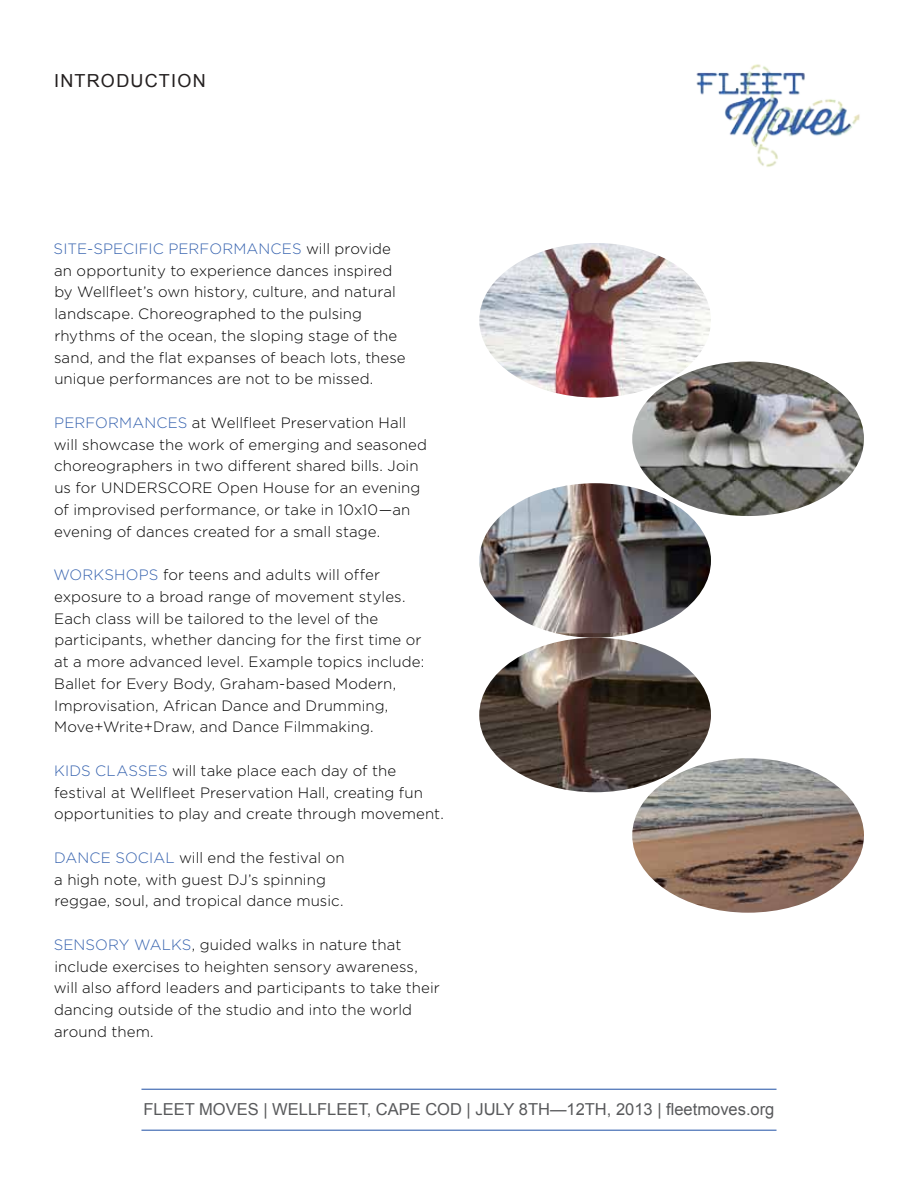
<style>
.page{position:relative;width:918px;height:1188px;background:#fff}
.page>*{position:absolute;margin:0;border:0;box-sizing:border-box;transform-origin:0 0}
.t1{font:18px "Arial";letter-spacing:.07em;color:#242020}
.t2{font:16.5px "Arial";color:#58595b}
.t3{font:300 15px/21.8px "Gotham";letter-spacing:.005em;color:#000}
.s1{color:#3763af}
</style>
<div class="page">
<img style="left:696px;top:64px;width:164px;height:103px">
<hr style="left:141px;top:1130px;width:636px;height:1px;background:#3763af">
<hr style="left:141px;top:1089px;width:636px;height:1px;background:#3763af">
<img style="left:479px;top:483px;width:232px;height:309px">
<img style="left:479px;top:243px;width:232px;height:155px">
<img style="left:632px;top:362px;width:232px;height:154px">
<img style="left:632px;top:758px;width:232px;height:155px">
<p class="t1" style="left:54px;top:70px;width:153px">INTRODUCTION</p>
<p class="t3" style="left:54px;top:238px;width:354px"><span class="s1">SITE-SPECIFIC PERFORMANCES</span> will provide an opportunity to experience dances inspired by Wellfleet’s own history, culture, and natural landscape. Choreographed to the pulsing rhythms of the ocean, the sloping stage of the sand, and the flat expanses of beach lots, these unique performances are not to be missed.</p>
<p class="t3" style="left:54px;top:412px;width:375px"><span class="s1">PERFORMANCES</span> at Wellfleet Preservation Hall will showcase the work of emerging and seasoned choreographers in two different shared bills. Join us for UNDERSCORE Open House for an evening of improvised performance, or take in 10x10—an evening of dances created for a small stage.</p>
<p class="t3" style="left:53px;top:564px;width:372px"><span class="s1">WORKSHOPS</span> for teens and adults will offer exposure to a broad range of movement styles.<br>Each class will be tailored to the level of the participants, whether dancing for the first time or at a more advanced level. Example topics include:<br>Ballet for Every Body, Graham-based Modern, Improvisation, African Dance and Drumming, Move+Write+Draw, and Dance Filmmaking.</p>
<p class="t3" style="left:54px;top:760px;width:391px"><span class="s1">KIDS CLASSES</span> will take place each day of the festival at Wellfleet Preservation Hall, creating fun opportunities to play and create through movement.</p>
<p class="t3" style="left:54px;top:847px;width:292px"><span class="s1">DANCE SOCIAL</span> will end the festival on a high note, with guest DJ’s spinning reggae, soul, and tropical dance music.</p>
<p class="t3" style="left:54px;top:934px;width:388px"><span class="s1">SENSORY WALKS</span>, guided walks in nature that include exercises to heighten sensory awareness, will also afford leaders and participants to take their dancing outside of the studio and into the world around them.</p>
<p class="t2" style="left:144px;top:1100px;width:632px">FLEET MOVES | WELLFLEET, CAPE COD | JULY 8TH—12TH, 2013 | fleetmoves.org</p>
</div>
